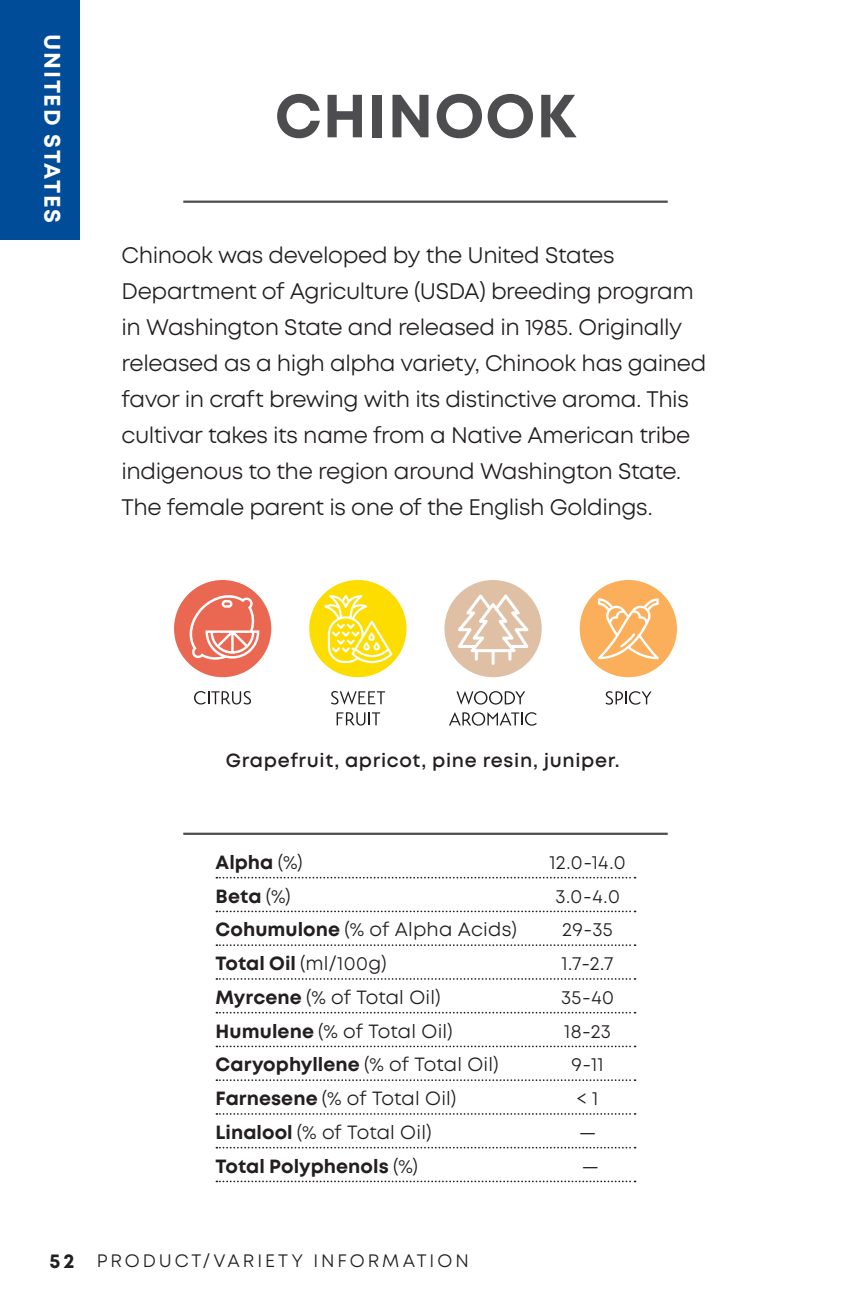
<style>
.page{position:relative;width:851px;height:1296px;background:#fff}
.page>*{position:absolute;margin:0;border:0;box-sizing:border-box;transform-origin:0 0}
.t1{font:700 60.75px "Mont";letter-spacing:.015em;color:#4d4d4f}
.t2{font:22.5px/36px "Mont";letter-spacing:-.02em;color:#231f20}
.t3{font:700 22.5px "Mont";letter-spacing:.075em;color:#fff}
.t4{font:19.12px "Mont";letter-spacing:.01em;color:#231f20}
.t5{font:700 19.12px "Mont";letter-spacing:.005em;color:#231f20}
.t6{font:600 19.12px "Mont";letter-spacing:.035em;color:#231f20}
.t7{font:18px "Mont";letter-spacing:.165em;color:#231f20}
.s1{font-weight:400}
.s2{font-weight:700}
.s3{font-weight:700;font-size:20.25px}
</style>
<div class="page">
<div style="left:0;top:0;width:80px;height:240px;background:#004c98"></div>
<svg style="left:605px;top:691px;width:46px;height:14px"></svg>
<div style="left:579px;top:580px;width:98px;height:97px;background:#fbaf5b;border-radius:50%"></div>
<svg style="left:597px;top:598px;width:61px;height:61px"></svg>
<hr style="left:183px;top:201px;width:484px;height:2px;background:#4d4d4f">
<svg style="left:216px;top:877px;width:419px;height:2px"></svg>
<svg style="left:216px;top:911px;width:419px;height:1px"></svg>
<svg style="left:216px;top:944px;width:419px;height:2px"></svg>
<svg style="left:216px;top:978px;width:419px;height:2px"></svg>
<svg style="left:216px;top:1012px;width:419px;height:2px"></svg>
<svg style="left:216px;top:1046px;width:419px;height:1px"></svg>
<svg style="left:216px;top:1079px;width:419px;height:2px"></svg>
<svg style="left:216px;top:1113px;width:419px;height:2px"></svg>
<svg style="left:216px;top:1147px;width:419px;height:2px"></svg>
<svg style="left:216px;top:1181px;width:419px;height:1px"></svg>
<svg style="left:194px;top:691px;width:57px;height:14px"></svg>
<div style="left:174px;top:580px;width:97px;height:97px;background:#ea6752;border-radius:50%"></div>
<svg style="left:186px;top:592px;width:73px;height:68px"></svg>
<svg style="left:331px;top:691px;width:54px;height:14px"></svg>
<svg style="left:336px;top:712px;width:44px;height:14px"></svg>
<div style="left:309px;top:580px;width:97px;height:97px;background:#fddd00;border-radius:50%"></div>
<svg style="left:324px;top:595px;width:68px;height:68px"></svg>
<svg style="left:456px;top:691px;width:69px;height:14px"></svg>
<svg style="left:449px;top:712px;width:87px;height:14px"></svg>
<div style="left:444px;top:580px;width:97px;height:97px;background:#dfc0a5;border-radius:50%"></div>
<svg style="left:458px;top:594px;width:70px;height:71px"></svg>
<hr style="left:183px;top:833px;width:484px;height:2px;background:#4d4d4f">
<p class="t3" style="left:67px;top:34px;width:191px;rotate:90deg">UNITED STATES</p>
<h1 class="t1" style="left:275px;top:77px;width:303px">CHINOOK</h1>
<p class="t2" style="left:122px;top:238px;width:586px">Chinook was developed by the United States Department of Agriculture (USDA) breeding program in Washington State and released in 1985. Originally released as a high alpha variety, Chinook has gained favor in craft brewing with its distinctive aroma. This cultivar takes its name from a Native American tribe indigenous to the region around Washington State.<br>The female parent is one of the English Goldings.</p>
<p class="t6" style="left:226px;top:748px;width:395px">Grapefruit, apricot, pine resin, juniper.</p>
<p class="t5" style="left:215px;top:850px;width:89px">Alpha <span class="s1">(%)</span></p>
<p class="t4" style="left:549px;top:850px;width:78px">12.0-14.0</p>
<p class="t5" style="left:215px;top:883px;width:77px">Beta <span class="s1">(%)</span></p>
<p class="t4" style="left:555px;top:884px;width:66px">3.0-4.0</p>
<p class="t4" style="left:215px;top:917px;width:303px"><span class="s2">Cohumulone</span> (% of Alpha Acids)</p>
<p class="t4" style="left:562px;top:917px;width:52px">29-35</p>
<p class="t4" style="left:215px;top:951px;width:172px"><span class="s2">Total Oil</span> (ml/100g)</p>
<p class="t4" style="left:561px;top:951px;width:54px">1.7-2.7</p>
<p class="t4" style="left:215px;top:985px;width:226px"><span class="s2">Myrcene</span> (% of Total Oil)</p>
<p class="t4" style="left:561px;top:985px;width:55px">35-40</p>
<p class="t4" style="left:215px;top:1019px;width:238px"><span class="s2">Humulene</span> (% of Total Oil)</p>
<p class="t4" style="left:564px;top:1019px;width:48px">18-23</p>
<p class="t5" style="left:215px;top:1052px;width:284px">Caryophyllene <span class="s1">(% of Total Oil)</span></p>
<p class="t4" style="left:571px;top:1052px;width:34px">9-11</p>
<p class="t4" style="left:215px;top:1086px;width:242px"><span class="s2">Farnesene</span> (% of Total Oil)</p>
<p class="t4" style="left:576px;top:1086px;width:23px">&lt; 1</p>
<p class="t4" style="left:215px;top:1120px;width:217px"><span class="s2">Linalool</span> (% of Total Oil)</p>
<p class="t4" style="left:579px;top:1120px;width:19px">—</p>
<p class="t5" style="left:215px;top:1153px;width:204px">Total Polyphenols <span class="s1">(%)</span></p>
<p class="t4" style="left:581px;top:1154px;width:19px">—</p>
<p class="t7" style="left:49px;top:1250px;width:421px"><span class="s3">52</span> PRODUCT/VARIETY INFORMATION</p>
</div>
